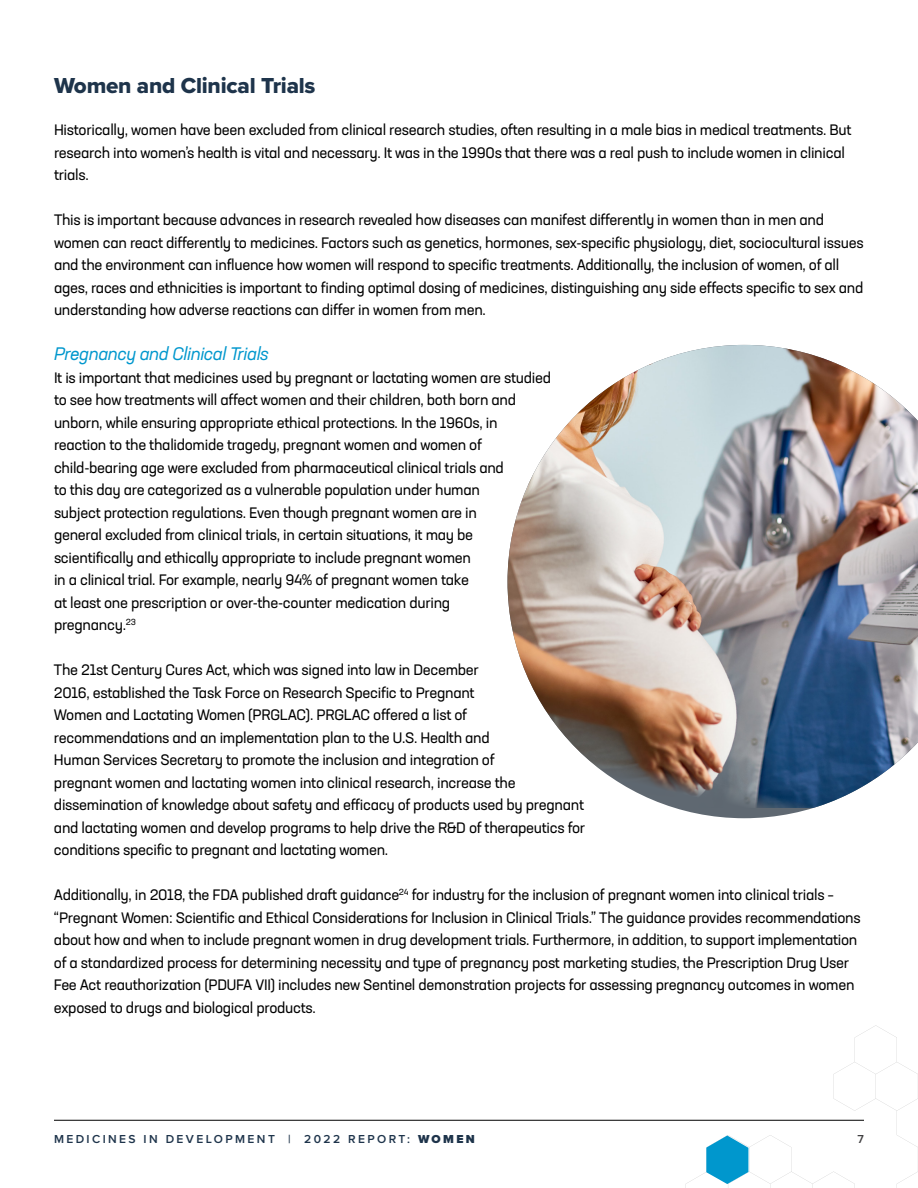
<style>
.page{position:relative;width:918px;height:1188px;background:#fff}
.page>*{position:absolute;margin:0;border:0;box-sizing:border-box;transform-origin:0 0}
.t1{font:22.5px "Proxima Nova Extrabld";letter-spacing:-.01em;color:#1e344b}
.t2{font:italic 18px "Neusa Next Std";letter-spacing:-.02em;color:#0097cd}
.t3{font:15px/22.5px "Neusa Next Std";letter-spacing:-.02em;color:#000}
.t4{font:600 12px "Proxima Nova";letter-spacing:.2em;color:#1e344b}
.t5{font:600 12px "Proxima Nova";color:#414042}
.s1{font-weight:900}
</style>
<div class="page">
<svg style="left:686px;top:1025px;width:232px;height:163px"></svg>
<hr style="left:54px;top:1120px;width:810px;height:1px;background:#000">
<svg style="left:675px;top:808px;width:138px;height:10px"></svg>
<img style="left:508px;top:345px;width:410px;height:463px">
<h1 class="t1" style="left:54px;top:69px;width:263px">Women and Clinical Trials</h1>
<p class="t3" style="left:54px;top:119px;width:799px">Historically, women have been excluded from clinical research studies, often resulting in a male bias in medical treatments. But research into women’s health is vital and necessary. It was in the 1990s that there was a real push to include women in clinical trials.</p>
<p class="t3" style="left:54px;top:209px;width:811px">This is important because advances in research revealed how diseases can manifest differently in women than in men and women can react differently to medicines. Factors such as genetics, hormones, sex-specific physiology, diet, sociocultural issues and the environment can influence how women will respond to specific treatments. Additionally, the inclusion of women, of all ages, races and ethnicities is important to finding optimal dosing of medicines, distinguishing any side effects specific to sex and understanding how adverse reactions can differ in women from men.</p>
<p class="t2" style="left:54px;top:343px;width:216px">Pregnancy and Clinical Trials</p>
<p class="t3" style="left:54px;top:366px;width:499px">It is important that medicines used by pregnant or lactating women are studied to see how treatments will affect women and their children, both born and unborn, while ensuring appropriate ethical protections. In the 1960s, in reaction to the thalidomide tragedy, pregnant women and women of child-bearing age were excluded from pharmaceutical clinical trials and<br>to this day are categorized as a vulnerable population under human<br>subject protection regulations. Even though pregnant women are in<br>general excluded from clinical trials, in certain situations, it may be scientifically and ethically appropriate to include pregnant women<br>in a clinical trial. For example, nearly 94% of pregnant women take<br>at least one prescription or over-the-counter medication during<br>pregnancy.<sup>23</sup></p>
<p class="t3" style="left:54px;top:659px;width:533px">The 21st Century Cures Act, which was signed into law in December<br>2016, established the Task Force on Research Specific to Pregnant<br>Women and Lactating Women (PRGLAC). PRGLAC offered a list of recommendations and an implementation plan to the U.S. Health and<br>Human Services Secretary to promote the inclusion and integration of<br>pregnant women and lactating women into clinical research, increase the dissemination of knowledge about safety and efficacy of products used by pregnant and lactating women and develop programs to help drive the R&amp;D of therapeutics for conditions specific to pregnant and lactating women.</p>
<p class="t3" style="left:54px;top:884px;width:808px">Additionally, in 2018, the FDA published draft guidance<sup>24</sup> for industry for the inclusion of pregnant women into clinical trials – “Pregnant Women: Scientific and Ethical Considerations for Inclusion in Clinical Trials.” The guidance provides recommendations about how and when to include pregnant women in drug development trials. Furthermore, in addition, to support implementation of a standardized process for determining necessity and type of pregnancy post marketing studies, the Prescription Drug User Fee Act reauthorization (PDUFA VII) includes new Sentinel demonstration projects for assessing pregnancy outcomes in women exposed to drugs and biological products.</p>
<p class="t4" style="left:54px;top:1130px;width:422px">MEDICINES IN DEVELOPMENT | 2022 REPORT: <span class="s1">WOMEN</span></p>
<p class="t5" style="left:858px;top:1130px;width:8px">7</p>
</div>
